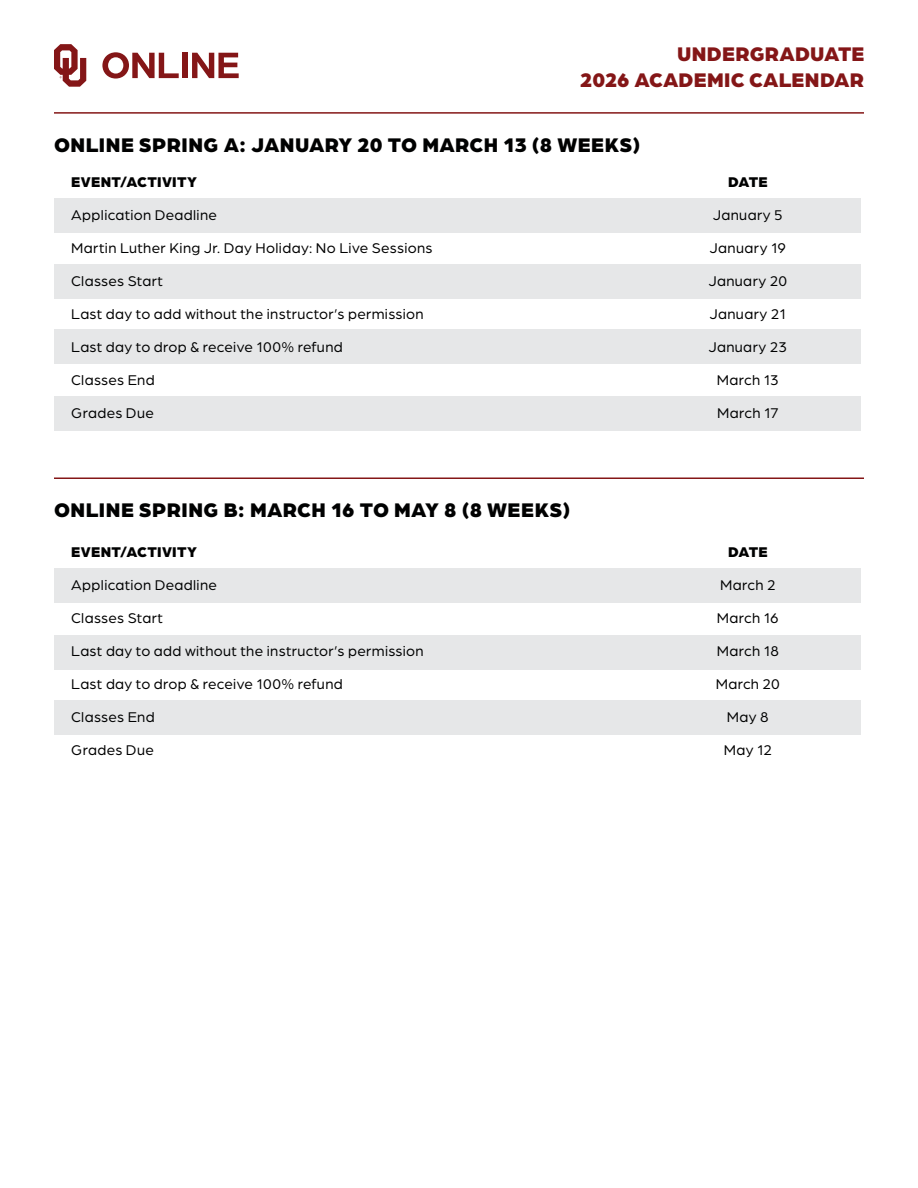
<style>
.page{position:relative;width:918px;height:1188px;background:#fff}
.page>*{position:absolute;margin:0;border:0;box-sizing:border-box;transform-origin:0 0}
.t1{font:900 21px "Arboria";letter-spacing:.015em;color:#000101}
.t2{font:900 21px/25.2px "Arboria";letter-spacing:.005em;color:#841617;text-align:right}
.t3{font:15px "Arboria";letter-spacing:.02em;color:#000101}
.t4{font:900 15px "Arboria";letter-spacing:.015em;color:#000101}
</style>
<div class="page">
<svg style="left:102px;top:52px;width:77px;height:27px"></svg>
<div style="left:182px;top:53px;width:6px;height:25px;background:#841617"></div>
<svg style="left:192px;top:53px;width:47px;height:25px"></svg>
<svg style="left:54px;top:44px;width:32px;height:43px"></svg>
<hr style="left:54px;top:112px;width:810px;height:2px;background:#841617">
<div style="left:54px;top:198px;width:806px;height:34px;background:#e6e7e8"></div>
<div style="left:54px;top:569px;width:806px;height:34px;background:#e6e7e8"></div>
<div style="left:54px;top:265px;width:806px;height:34px;background:#e6e7e8"></div>
<div style="left:54px;top:635px;width:806px;height:34px;background:#e6e7e8"></div>
<div style="left:54px;top:330px;width:806px;height:34px;background:#e6e7e8"></div>
<div style="left:54px;top:700px;width:806px;height:34px;background:#e6e7e8"></div>
<div style="left:54px;top:396px;width:806px;height:35px;background:#e6e7e8"></div>
<hr style="left:54px;top:477px;width:810px;height:2px;background:#841617">
<h1 class="t2" style="left:580px;top:40px;width:285px">UNDERGRADUATE<br>2026 ACADEMIC CALENDAR</h1>
<h1 class="t1" style="left:54px;top:130px;width:588px">ONLINE SPRING A: JANUARY 20 TO MARCH 13 (8 WEEKS)</h1>
<p class="t4" style="left:71px;top:171px;width:127px">EVENT/ACTIVITY</p>
<p class="t4" style="left:728px;top:171px;width:41px">DATE</p>
<p class="t3" style="left:71px;top:205px;width:147px">Application Deadline</p>
<p class="t3" style="left:713px;top:205px;width:72px">January 5</p>
<p class="t3" style="left:71px;top:238px;width:363px">Martin Luther King Jr. Day Holiday: No Live Sessions</p>
<p class="t3" style="left:709px;top:238px;width:78px">January 19</p>
<p class="t3" style="left:71px;top:271px;width:93px">Classes Start</p>
<p class="t3" style="left:708px;top:271px;width:80px">January 20</p>
<p class="t3" style="left:71px;top:304px;width:354px">Last day to add without the instructor’s permission</p>
<p class="t3" style="left:709px;top:304px;width:78px">January 21</p>
<p class="t3" style="left:71px;top:337px;width:273px">Last day to drop &amp; receive 100% refund</p>
<p class="t3" style="left:708px;top:337px;width:80px">January 23</p>
<p class="t3" style="left:71px;top:370px;width:85px">Classes End</p>
<p class="t3" style="left:717px;top:370px;width:63px">March 13</p>
<p class="t3" style="left:71px;top:403px;width:84px">Grades Due</p>
<p class="t3" style="left:717px;top:403px;width:63px">March 17</p>
<h1 class="t1" style="left:54px;top:495px;width:518px">ONLINE SPRING B: MARCH 16 TO MAY 8 (8 WEEKS)</h1>
<p class="t4" style="left:71px;top:541px;width:127px">EVENT/ACTIVITY</p>
<p class="t4" style="left:728px;top:541px;width:41px">DATE</p>
<p class="t3" style="left:71px;top:575px;width:147px">Application Deadline</p>
<p class="t3" style="left:720px;top:575px;width:57px">March 2</p>
<p class="t3" style="left:71px;top:608px;width:93px">Classes Start</p>
<p class="t3" style="left:717px;top:608px;width:63px">March 16</p>
<p class="t3" style="left:71px;top:641px;width:354px">Last day to add without the instructor’s permission</p>
<p class="t3" style="left:717px;top:641px;width:64px">March 18</p>
<p class="t3" style="left:71px;top:674px;width:273px">Last day to drop &amp; receive 100% refund</p>
<p class="t3" style="left:716px;top:674px;width:66px">March 20</p>
<p class="t3" style="left:71px;top:707px;width:85px">Classes End</p>
<p class="t3" style="left:727px;top:707px;width:43px">May 8</p>
<p class="t3" style="left:71px;top:740px;width:84px">Grades Due</p>
<p class="t3" style="left:724px;top:740px;width:50px">May 12</p>
</div>
